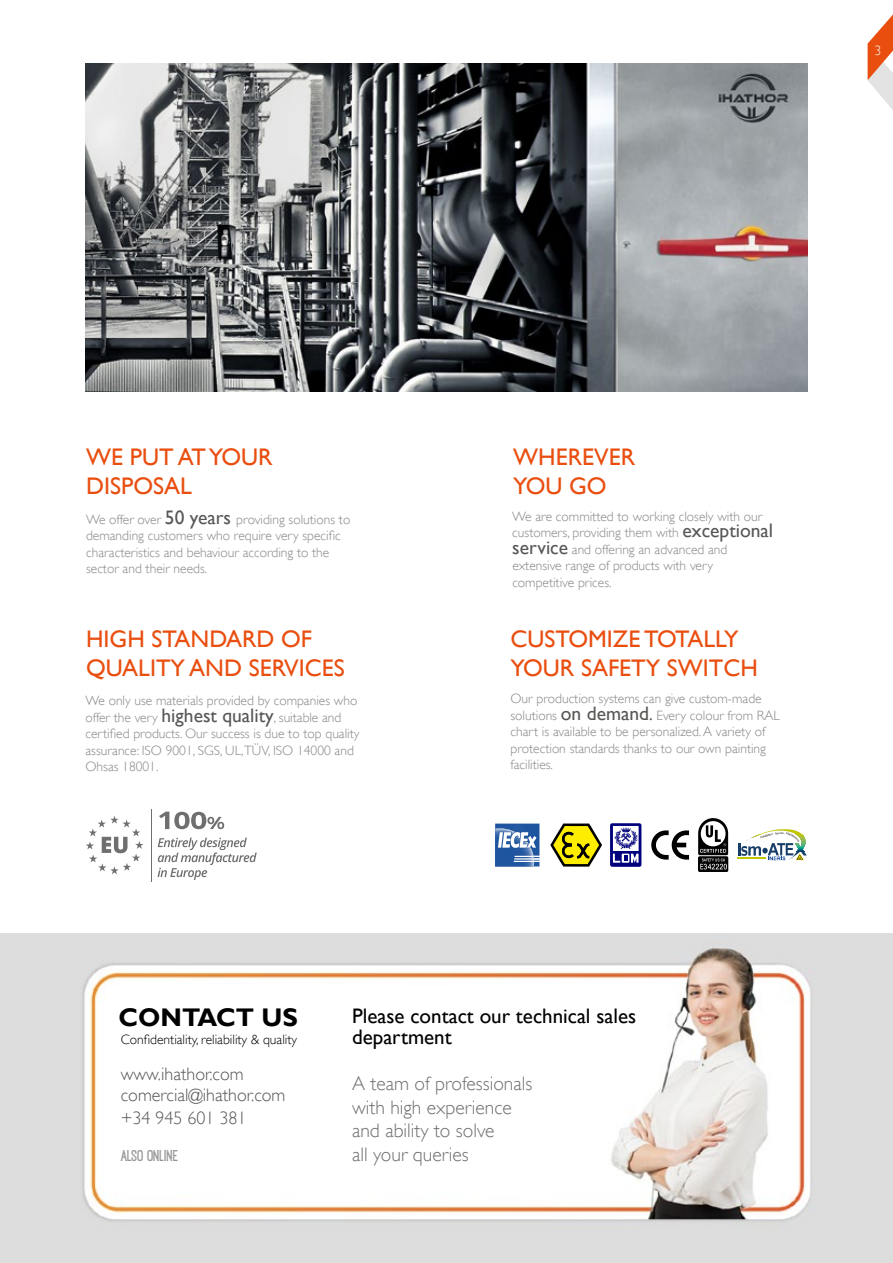
<style>
.page{position:relative;width:893px;height:1263px;background:#fff}
.page>*{position:absolute;margin:0;border:0;box-sizing:border-box;transform-origin:0 0}
.t1{font:700 25.5px "Gill Sans";color:#000}
.t2{font:24px/28.8px "Gill Sans";color:#e94e0f}
.t3{font:21px "Gill Sans";color:#000}
.t4{font:300 19.5px/23.4px "Gill Sans";color:#706f6f}
.t5{font:300 18px "Gill Sans";color:#575756}
.t6{font:300 18px "Gill Sans";color:#575756}
.t7{font:16.2px "Ostrich Sans Inline";color:#706f6f}
.t8{font:300 13.5px/16.5px "Gill Sans";color:#878787}
.t9{font:300 13.5px "Gill Sans";color:#000}
.t10{font:300 13.5px "Gill Sans";color:#fff}
.s1{font-weight:400;font-size:19.5px;color:#575756}
.s2{font-weight:400;font-size:16.5px;color:#575756}
</style>
<div class="page">
<svg style="left:868px;top:14px;width:25px;height:96px"></svg>
<svg style="left:495px;top:823px;width:44px;height:43px"></svg>
<svg style="left:651px;top:830px;width:38px;height:29px"></svg>
<svg style="left:698px;top:818px;width:30px;height:54px"></svg>
<svg style="left:550px;top:823px;width:52px;height:44px"></svg>
<svg style="left:610px;top:823px;width:31px;height:44px"></svg>
<svg style="left:766px;top:829px;width:33px;height:3px"></svg>
<hr style="left:744px;top:834px;width:63px;height:1px;background:#c1c500">
<hr style="left:744px;top:835px;width:63px;height:1px;background:#bac41c">
<hr style="left:744px;top:836px;width:63px;height:1px;background:#b3c22e">
<hr style="left:744px;top:837px;width:63px;height:1px;background:#aac039">
<hr style="left:744px;top:838px;width:63px;height:1px;background:#a2be45">
<hr style="left:744px;top:839px;width:63px;height:1px;background:#97bc4e">
<hr style="left:744px;top:840px;width:63px;height:1px;background:#8ebb58">
<hr style="left:744px;top:841px;width:63px;height:1px;background:#85b960">
<hr style="left:744px;top:842px;width:63px;height:1px;background:#7ab86a">
<hr style="left:744px;top:843px;width:63px;height:1px;background:#6cb570">
<hr style="left:744px;top:844px;width:63px;height:1px;background:#5fb479">
<hr style="left:744px;top:845px;width:63px;height:1px;background:#51b280">
<hr style="left:744px;top:846px;width:63px;height:1px;background:#3aaf88">
<hr style="left:744px;top:847px;width:63px;height:1px;background:#1fae8e">
<hr style="left:744px;top:848px;width:63px;height:1px;background:#0dad91">
<svg style="left:769px;top:852px;width:38px;height:9px"></svg>
<svg style="left:737px;top:832px;width:67px;height:28px"></svg>
<svg style="left:86px;top:816px;width:57px;height:58px"></svg>
<hr style="left:151px;top:809px;width:1px;height:72px;background:#706f6f">
<svg style="left:159px;top:811px;width:65px;height:18px"></svg>
<svg style="left:158px;top:838px;width:99px;height:42px"></svg>
<img style="left:85px;top:64px;width:723px;height:327px">
<div style="left:0;top:934px;width:893px;height:329px;background:#ddd"></div>
<img style="left:82px;top:947px;width:728px;height:275px">
<p class="t10" style="left:874px;top:43px;width:8px">3</p>
<h2 class="t2" style="left:86px;top:443px;width:188px">WE PUT AT YOUR<br>DISPOSAL</h2>
<p class="t8" style="left:86px;top:511px;width:266px">We offer over <span class="s1">50 years</span> providing solutions to demanding customers who require very specific characteristics and behaviour according to the sector and their needs.</p>
<h2 class="t2" style="left:86px;top:625px;width:260px">HIGH STANDARD OF<br>QUALITY AND SERVICES</h2>
<p class="t8" style="left:85px;top:692px;width:276px">We only use materials provided by companies who offer the very <span class="s1">highest quality</span>, suitable and certified products. Our success is due to top quality assurance: ISO 9001, SGS, UL,TÜV, ISO 14000 and Ohsas 18001.</p>
<h2 class="t2" style="left:513px;top:443px;width:123px">WHEREVER<br>YOU GO</h2>
<p class="t8" style="left:512px;top:508px;width:262px">We are committed to working closely with our customers, providing them with <span class="s1">exceptional service</span> and offering an advanced and extensive range of products with very competitive prices.</p>
<h2 class="t2" style="left:510px;top:625px;width:249px">CUSTOMIZE TOTALLY<br>YOUR SAFETY SWITCH</h2>
<p class="t8" style="left:510px;top:690px;width:271px">Our production systems can give custom-made solutions <span class="s1">on demand</span><span class="s2">.</span> Every colour from RAL chart is available to be personalized. A variety of protection standards thanks to our own painting facilities.</p>
<h1 class="t1" style="left:119px;top:1002px;width:181px">CONTACT US</h1>
<h3 class="t3" style="left:352px;top:1004px;width:286px">Please contact our technical sales</h3>
<p class="t9" style="left:121px;top:1031px;width:178px">Confidentiality, reliability &amp; quality</p>
<h3 class="t3" style="left:352px;top:1025px;width:101px">department</h3>
<h3 class="t5" style="left:121px;top:1064px;width:125px">www.ihathor.com</h3>
<h3 class="t6" style="left:121px;top:1085px;width:166px">comercial@ihathor.com</h3>
<h3 class="t5" style="left:121px;top:1107px;width:127px">+34 945 601 381</h3>
<h3 class="t4" style="left:352px;top:1072px;width:182px">A team of professionals with high experience and ability to solve</h3>
<p class="t7" style="left:121px;top:1147px;width:59px">ALSO ONLINE</p>
<h3 class="t4" style="left:352px;top:1142px;width:118px">all your queries</h3>
</div>
